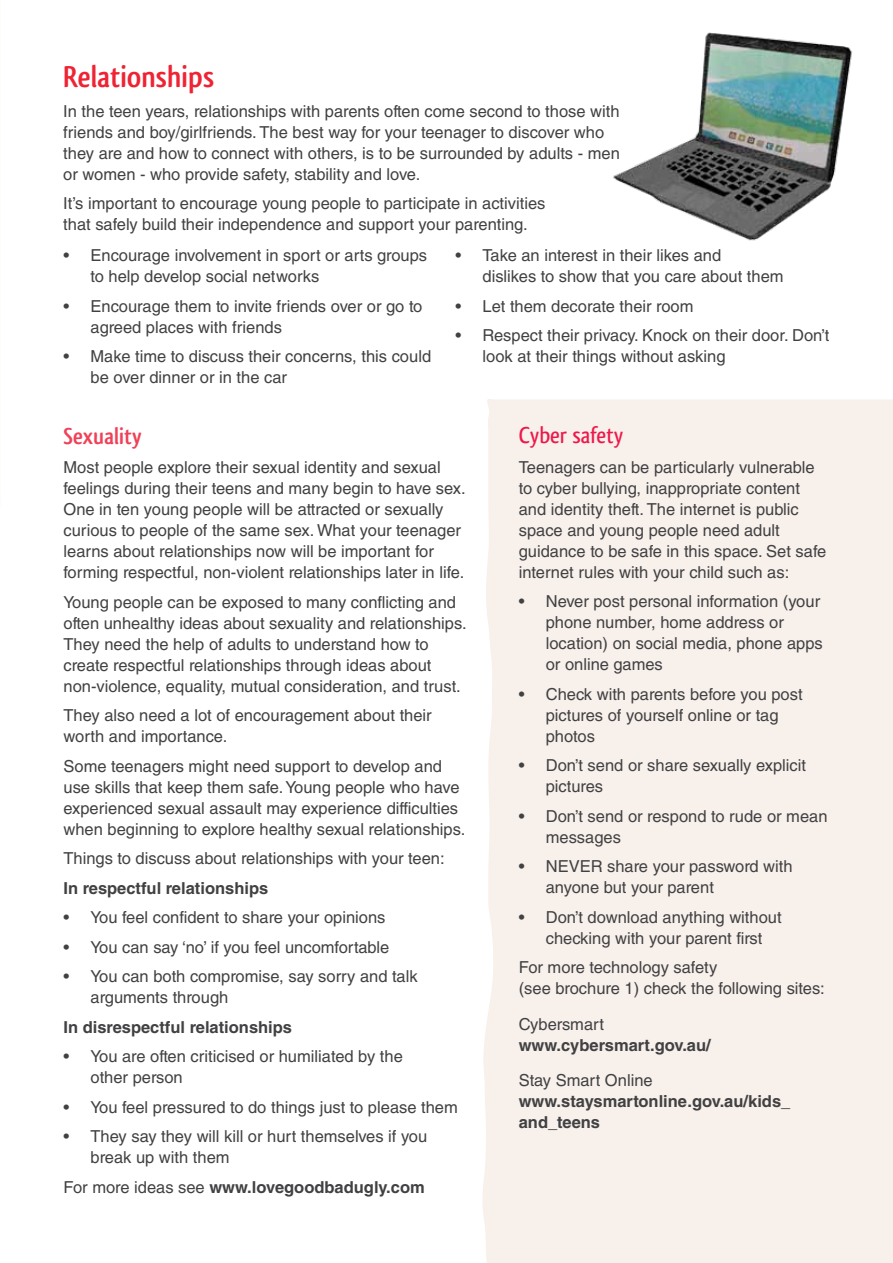
<style>
.page{position:relative;width:893px;height:1263px;background:#fff}
.page>*{position:absolute;margin:0;border:0;box-sizing:border-box;transform-origin:0 0}
.t1{font:700 31.5px "Qlassik";color:#ee2434}
.t2{font:500 24px "Qlassik";color:#ed1849}
.t3{font:700 24px "Qlassik";color:#ef4158}
.t4{font:16.5px/21px "Helvetica LT Std";color:#414042}
.t5{font:700 16.5px/21px "Helvetica LT Std";color:#414042}
.s1{font-weight:400}
</style>
<div class="page">
<div style="left:482px;top:399px;width:411px;height:864px;background:#f7f0eb"></div>
<img style="left:613px;top:32px;width:239px;height:209px">
<h1 class="t1" style="left:63px;top:59px;width:152px">Relationships</h1>
<p class="t4" style="left:63px;top:101px;width:558px">In the teen years, relationships with parents often come second to those with friends and boy/girlfriends. The best way for your teenager to discover who they are and how to connect with others, is to be surrounded by adults - men or women - who provide safety, stability and love.</p>
<p class="t4" style="left:63px;top:193px;width:484px">It’s important to encourage young people to participate in activities that safely build their independence and support your parenting.</p>
<p class="t4" style="left:91px;top:245px;width:338px;text-indent:-27px">• Encourage involvement in sport or arts groups to help develop social networks</p>
<p class="t4" style="left:91px;top:295px;width:333px;text-indent:-27px">• Encourage them to invite friends over or go to agreed places with friends</p>
<p class="t4" style="left:91px;top:346px;width:342px;text-indent:-27px">• Make time to discuss their concerns, this could be over dinner or in the car</p>
<p class="t4" style="left:482px;top:245px;width:303px;text-indent:-27px">• Take an interest in their likes and<br>dislikes to show that you care about them</p>
<p class="t4" style="left:455px;top:295px;width:240px">• Let them decorate their room</p>
<p class="t4" style="left:482px;top:325px;width:348px;text-indent:-27px">• Respect their privacy. Knock on their door. Don’t look at their things without asking</p>
<h2 class="t3" style="left:64px;top:422px;width:80px">Sexuality</h2>
<p class="t4" style="left:64px;top:457px;width:404px">Most people explore their sexual identity and sexual feelings during their teens and many begin to have sex.<br>One in ten young people will be attracted or sexually curious to people of the same sex. What your teenager learns about relationships now will be important for forming respectful, non-violent relationships later in life.</p>
<p class="t4" style="left:64px;top:591px;width:405px">Young people can be exposed to many conflicting and often unhealthy ideas about sexuality and relationships.<br>They need the help of adults to understand how to create respectful relationships through ideas about non-violence, equality, mutual consideration, and trust.</p>
<p class="t4" style="left:64px;top:705px;width:370px">They also need a lot of encouragement about their worth and importance.</p>
<p class="t4" style="left:64px;top:755px;width:403px">Some teenagers might need support to develop and use skills that keep them safe. Young people who have experienced sexual assault may experience difficulties when beginning to explore healthy sexual relationships.</p>
<p class="t4" style="left:64px;top:848px;width:383px">Things to discuss about relationships with your teen:</p>
<p class="t5" style="left:64px;top:877px;width:206px">In respectful relationships</p>
<p class="t4" style="left:64px;top:907px;width:323px">• You feel confident to share your opinions</p>
<p class="t4" style="left:64px;top:936px;width:327px">• You can say ‘no’ if you feel uncomfortable</p>
<p class="t4" style="left:91px;top:966px;width:329px;text-indent:-27px">• You can both compromise, say sorry and talk arguments through</p>
<p class="t5" style="left:64px;top:1016px;width:230px">In disrespectful relationships</p>
<p class="t4" style="left:91px;top:1046px;width:314px;text-indent:-27px">• You are often criticised or humiliated by the other person</p>
<p class="t4" style="left:64px;top:1096px;width:396px">• You feel pressured to do things just to please them</p>
<p class="t4" style="left:91px;top:1126px;width:338px;text-indent:-27px">• They say they will kill or hurt themselves if you break up with them</p>
<p class="t5" style="left:64px;top:1176px;width:363px"><span class="s1">For more ideas see</span> www.lovegoodbadugly.com</p>
<h2 class="t2" style="left:519px;top:421px;width:106px">Cyber safety</h2>
<p class="t4" style="left:519px;top:456px;width:309px">Teenagers can be particularly vulnerable to cyber bullying, inappropriate content and identity theft. The internet is public space and young people need adult guidance to be safe in this space. Set safe internet rules with your child such as:</p>
<p class="t4" style="left:546px;top:591px;width:278px;text-indent:-27px">• Never post personal information (your phone number, home address or location) on social media, phone apps or online games</p>
<p class="t4" style="left:546px;top:683px;width:258px;text-indent:-27px">• Check with parents before you post pictures of yourself online or tag photos</p>
<p class="t4" style="left:546px;top:755px;width:262px;text-indent:-27px">• Don’t send or share sexually explicit pictures</p>
<p class="t4" style="left:546px;top:805px;width:283px;text-indent:-27px">• Don’t send or respond to rude or mean messages</p>
<p class="t4" style="left:546px;top:856px;width:248px;text-indent:-27px">• NEVER share your password with anyone but your parent</p>
<p class="t4" style="left:519px;top:906px;width:264px;text-align:center">• Don’t download anything without checking with your parent first</p>
<p class="t4" style="left:519px;top:957px;width:308px">For more technology safety<br>(see brochure 1) check the following sites:</p>
<p class="t4" style="left:519px;top:1013px;width:87px">Cybersmart</p>
<p class="t5" style="left:519px;top:1034px;width:194px">www.cybersmart.gov.au/</p>
<p class="t4" style="left:519px;top:1070px;width:135px">Stay Smart Online</p>
<p class="t5" style="left:519px;top:1091px;width:273px">www.staysmartonline.gov.au/kids_ and_teens</p>
</div>
